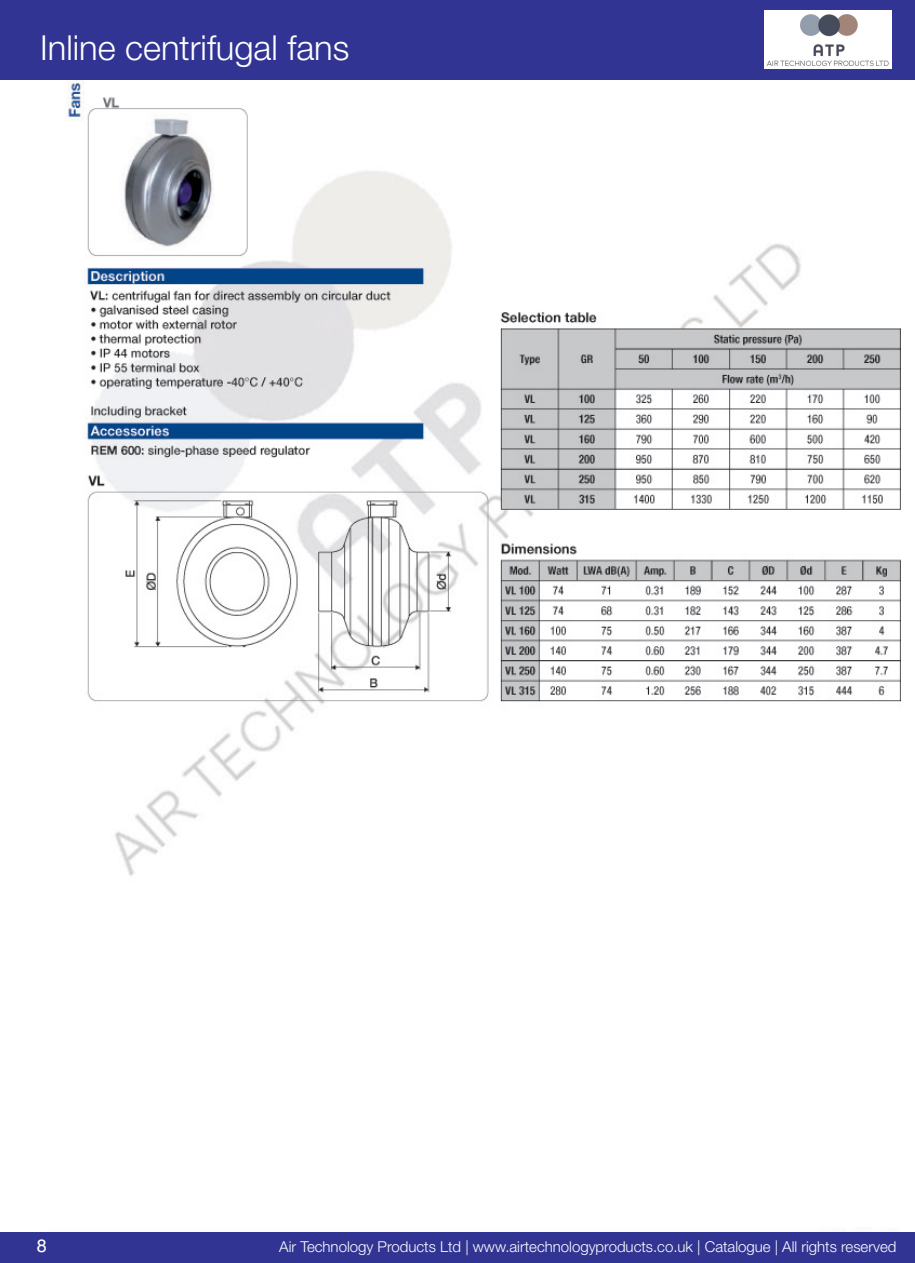
<style>
.page{position:relative;width:915px;height:1263px;background:#fff}
.page>*{position:absolute;margin:0;border:0;box-sizing:border-box;transform-origin:0 0}
.t1{font:300 34.5px "Helvetica Neue";color:#fff}
.t2{font:18px "Helvetica";color:#fff}
.t3{font:300 15px "Helvetica Neue";color:#fff}
</style>
<div class="page">
<img style="left:0;top:79px;width:900px;height:1153px">
<div style="left:0;top:0;width:914px;height:79px;background:#313493"></div>
<div style="left:0;top:1232px;width:914px;height:31px;background:#313493"></div>
<img style="left:764px;top:11px;width:127px;height:58px">
<h1 class="t1" style="left:40px;top:36px;width:310px">Inline centrifugal fans</h1>
<p class="t2" style="left:37px;top:1236px;width:12px">8</p>
<p class="t3" style="left:279px;top:1241px;width:618px">Air Technology Products Ltd | www.airtechnologyproducts.co.uk | Catalogue | All rights reserved</p>
</div>
